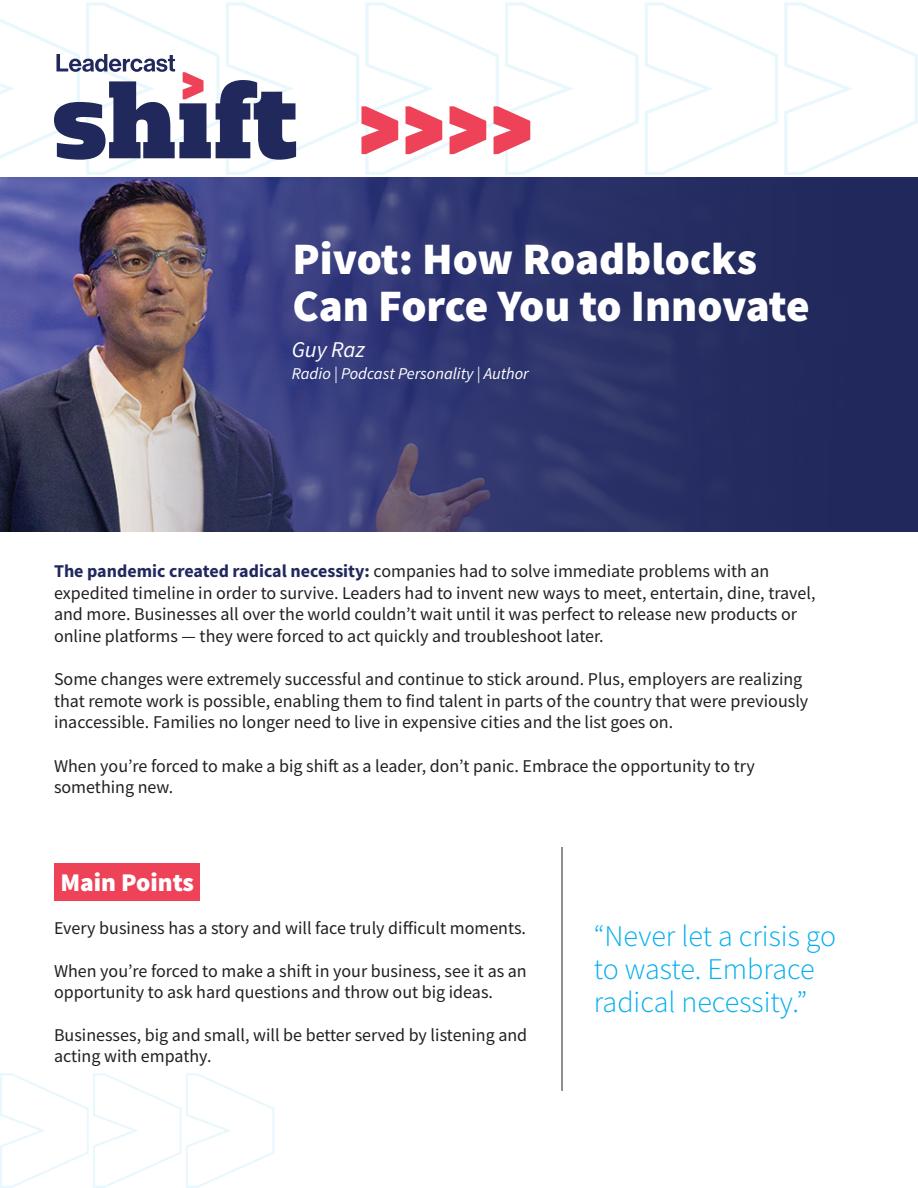
<style>
.page{position:relative;width:918px;height:1188px;background:#fff}
.page>*{position:absolute;margin:0;border:0;box-sizing:border-box;transform-origin:0 0}
.t1{font:900 45px/46.5px "Source Sans Pro";color:#fff}
.t2{font:300 30px/33px "Source Sans Pro";color:#00aeef}
.t3{font:900 25.5px "Source Sans Pro";color:#fff}
.t4{font:italic 22.5px "Source Sans Pro";color:#fff}
.t5{font:18px/21.6px "Source Sans Pro";color:#231f20}
.t6{font:italic 16.5px "Source Sans Pro";color:#fff}
.s1{font-weight:700;color:#21295c}
</style>
<div class="page">
<img style="left:0;top:177px;width:918px;height:354px">
<hr style="left:562px;top:847px;width:1px;height:244px;background:#231f20">
<div style="left:55px;top:864px;width:145px;height:37px;background:#ed4257"></div>
<svg style="left:0;top:1073px;width:275px;height:115px"></svg>
<svg style="left:0;top:2px;width:918px;height:173px"></svg>
<p class="t1" style="left:292px;top:235px;width:519px">Pivot: How Roadblocks<br>Can Force You to Innovate</p>
<p class="t4" style="left:292px;top:335px;width:75px">Guy Raz</p>
<p class="t6" style="left:292px;top:363px;width:239px">Radio | Podcast Personality | Author</p>
<p class="t5" style="left:54px;top:560px;width:763px"><span class="s1">The pandemic created radical necessity:</span> companies had to solve immediate problems with an expedited timeline in order to survive. Leaders had to invent new ways to meet, entertain, dine, travel, and more. Businesses all over the world couldn’t wait until it was perfect to release new products or online platforms — they were forced to act quickly and troubleshoot later.</p>
<p class="t5" style="left:54px;top:668px;width:756px">Some changes were extremely successful and continue to stick around. Plus, employers are realizing that remote work is possible, enabling them to find talent in parts of the country that were previously inaccessible. Families no longer need to live in expensive cities and the list goes on.</p>
<p class="t5" style="left:54px;top:755px;width:702px">When you’re forced to make a big shift as a leader, don’t panic. Embrace the opportunity to try something new.</p>
<p class="t3" style="left:60px;top:865px;width:135px">Main Points</p>
<p class="t5" style="left:54px;top:917px;width:474px">Every business has a story and will face truly difficult moments.</p>
<p class="t5" style="left:54px;top:960px;width:474px">When you’re forced to make a shift in your business, see it as an opportunity to ask hard questions and throw out big ideas.</p>
<p class="t5" style="left:54px;top:1024px;width:475px">Businesses, big and small, will be better served by listening and acting with empathy.</p>
<p class="t2" style="left:594px;top:920px;width:244px">“Never let a crisis go to waste. Embrace radical necessity.”</p>
</div>
